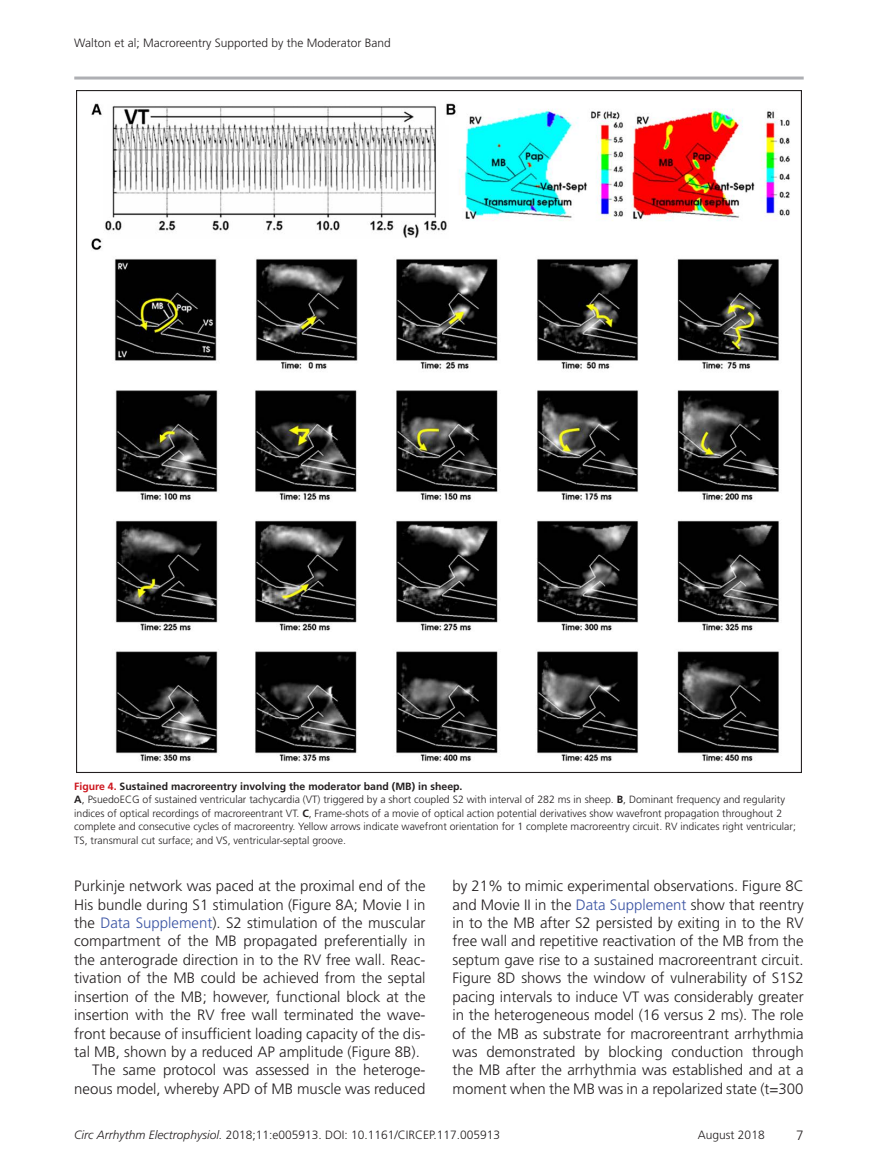
<style>
.page{position:relative;width:878px;height:1175px;background:#fff}
.page>*{position:absolute;margin:0;border:0;box-sizing:border-box;transform-origin:0 0}
.t1{font:300 15px/18.5px "Frutiger LT Std";color:#231f20;text-align:justify}
.t2{font:300 13.5px "Frutiger LT Std";color:#231f20}
.t3{font:300 12px "Frutiger LT Std";color:#231f20}
.t4{font:300 10.5px/13.5px "Frutiger LT Std";color:#231f20}
.s1{font-weight:700;color:#cd151d}
.s2{font-weight:700}
.s3{color:#3a53a3}
.s4{font-style:italic}
</style>
<div class="page">
<svg style="left:74px;top:76px;width:729px;height:4px;background:#c1c2c5"></svg>
<svg style="left:76px;top:90px;width:726px;height:683px"></svg>
<p class="t3" style="left:74px;top:36px;width:318px">Walton et al; Macroreentry Supported by the Moderator Band</p>
<p class="t4" style="left:74px;top:779px;width:723px"><span class="s1">Figure 4.</span> <span class="s2">Sustained macroreentry involving the moderator band (MB) in sheep.<br>A</span>, PsuedoECG of sustained ventricular tachycardia (VT) triggered by a short coupled S2 with interval of 282 ms in sheep. <span class="s2">B</span>, Dominant frequency and regularity indices of optical recordings of macroreentrant VT. <span class="s2">C</span>, Frame-shots of a movie of optical action potential derivatives show wavefront propagation throughout 2 complete and consecutive cycles of macroreentry. Yellow arrows indicate wavefront orientation for 1 complete macroreentry circuit. RV indicates right ventricular; TS, transmural cut surface; and VS, ventricular-septal groove.</p>
<p class="t1" style="left:74px;top:877px;width:353px">Purkinje network was paced at the proximal end of the</p>
<p class="t1" style="left:74px;top:895px;width:353px">His bundle during S1 stimulation (Figure 8A; Movie I in</p>
<p class="t1" style="left:74px;top:913px;width:353px">the <span class="s3">Data Supplement</span>). S2 stimulation of the muscular</p>
<p class="t1" style="left:74px;top:932px;width:352px">compartment of the MB propagated preferentially in</p>
<p class="t1" style="left:74px;top:950px;width:352px">the anterograde direction in to the RV free wall. Reac-</p>
<p class="t1" style="left:74px;top:969px;width:353px">tivation of the MB could be achieved from the septal</p>
<p class="t1" style="left:74px;top:987px;width:353px">insertion of the MB; however, functional block at the</p>
<p class="t1" style="left:74px;top:1006px;width:353px">insertion with the RV free wall terminated the wave-</p>
<p class="t1" style="left:74px;top:1024px;width:353px">front because of insufficient loading capacity of the dis-</p>
<p class="t1" style="left:74px;top:1042px;width:347px">tal MB, shown by a reduced AP amplitude (Figure 8B).</p>
<p class="t1" style="left:92px;top:1061px;width:335px">The same protocol was assessed in the heteroge-</p>
<p class="t1" style="left:74px;top:1079px;width:352px">neous model, whereby APD of MB muscle was reduced</p>
<p class="t1" style="left:452px;top:877px;width:353px">by 21% to mimic experimental observations. Figure 8C and Movie II in the <span class="s3">Data Supplement</span> show that reentry in to the MB after S2 persisted by exiting in to the RV free wall and repetitive reactivation of the MB from the septum gave rise to a sustained macroreentrant circuit.<br>Figure 8D shows the window of vulnerability of S1S2 pacing intervals to induce VT was considerably greater in the heterogeneous model (16 versus 2 ms). The role of the MB as substrate for macroreentrant arrhythmia was demonstrated by blocking conduction through the MB after the arrhythmia was established and at a moment when the MB was in a repolarized state (t=300</p>
<p class="t3" style="left:74px;top:1128px;width:427px"><span class="s4">Circ Arrhythm Electrophysiol.</span> 2018;11:e005913. DOI: 10.1161/CIRCEP.117.005913</p>
<p class="t3" style="left:698px;top:1128px;width:68px">August 2018</p>
<p class="t2" style="left:796px;top:1127px;width:9px">7</p>
</div>
